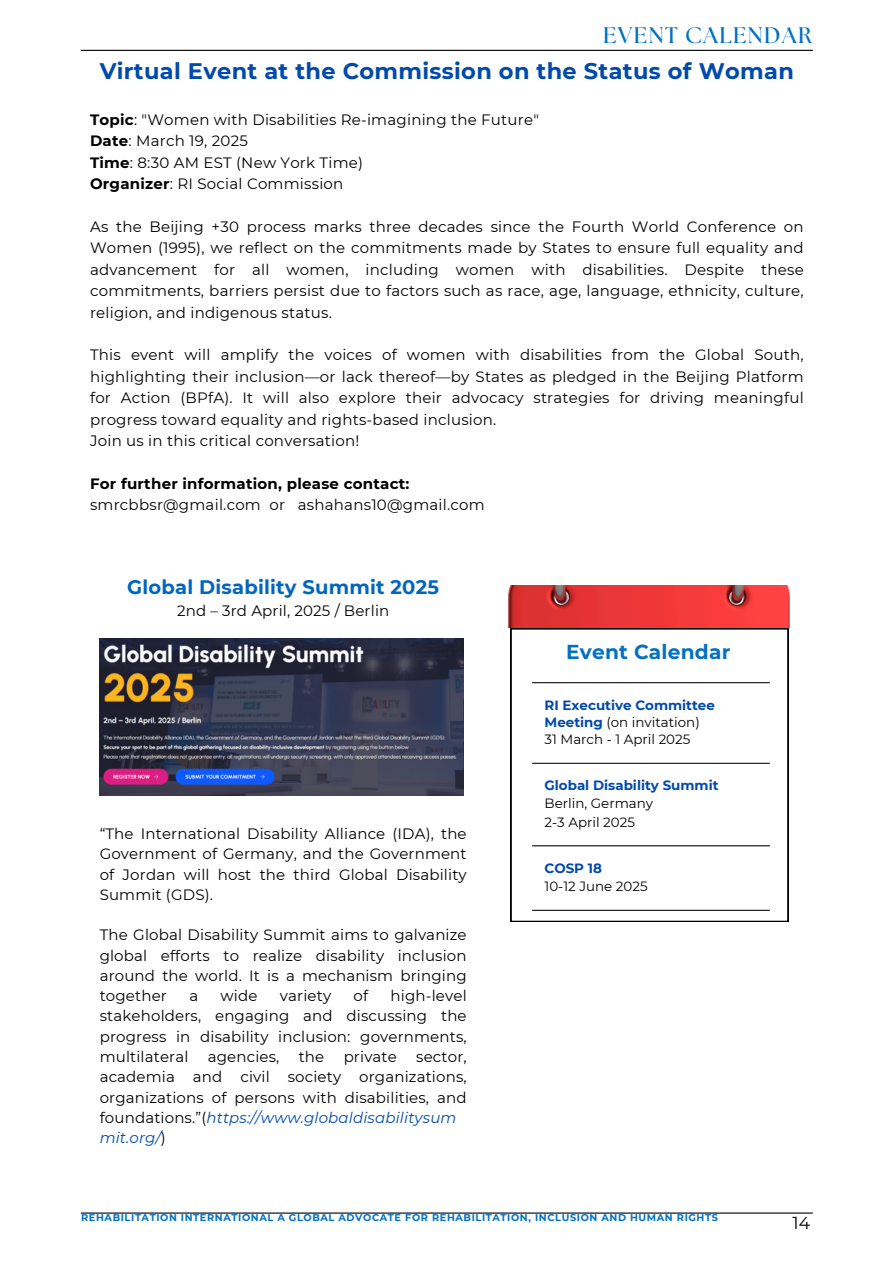
<style>
.page{position:relative;width:894px;height:1264px;background:#fff}
.page>*{position:absolute;margin:0;border:0;box-sizing:border-box;transform-origin:0 0}
.t1{font:700 22.5px "Montserrat";letter-spacing:.015em;color:#004aad}
.t2{font:700 22.5px "The Seasons";letter-spacing:.065em;color:#0171c1}
.t3{font:700 20.1px "Montserrat";letter-spacing:.01em;color:#0370c2}
.t4{font:700 19.5px "Montserrat";letter-spacing:.01em;color:#0066bf}
.t5{font:17.25px "Montserrat";color:#000}
.t6{font:15px/20.2px "Montserrat";letter-spacing:.01em;color:#000;text-align:justify}
.t7{font:700 15px "Montserrat";letter-spacing:.015em;color:#000}
.t8{font:700 13.35px/17.1px "Montserrat";color:#004aad}
.t9{font:13.35px "Montserrat";color:#000}
.t10{font:700 9.75px "Montserrat";letter-spacing:.065em;color:#0370c2}
.s1{font-weight:700}
.s2{font-style:italic;color:#004aad}
.s3{font-weight:400;color:#000}
</style>
<div class="page">
<hr style="left:81px;top:50px;width:731px;height:1px;background:#000">
<hr style="left:81px;top:1212px;width:731px;height:1px;background:#000">
<img style="left:508px;top:585px;width:281px;height:42px">
<svg style="left:510px;top:628px;width:278px;height:293px"></svg>
<hr style="left:532px;top:682px;width:237px;height:1px;background:#000">
<hr style="left:532px;top:762px;width:237px;height:1px;background:#000">
<hr style="left:532px;top:845px;width:237px;height:1px;background:#000">
<hr style="left:532px;top:909px;width:237px;height:1px;background:#000">
<img style="left:99px;top:638px;width:364px;height:157px">
<h1 class="t2" style="left:603px;top:25px;width:210px">EVENT CALENDAR</h1>
<p class="t1" style="left:100px;top:57px;width:695px">Virtual Event at the Commission on the Status of Woman</p>
<p class="t6" style="left:90px;top:110px;width:450px"><span class="s1">Topic</span>: "Women with Disabilities Re-imagining the Future"</p>
<h3 class="t6" style="left:90px;top:131px;width:159px"><span class="s1">Date</span>: March 19, 2025</h3>
<h4 class="t6" style="left:90px;top:152px;width:274px"><span class="s1">Time</span>: 8:30 AM EST (New York Time)</h4>
<h4 class="t6" style="left:90px;top:174px;width:255px"><span class="s1">Organizer</span>: RI Social Commission</h4>
<p class="t6" style="left:90px;top:216px;width:715px;line-height:21.3px">As the Beijing +30 process marks three decades since the Fourth World Conference on Women (1995), we reflect on the commitments made by States to ensure full equality and advancement for all women, including women with disabilities. Despite these commitments, barriers persist due to factors such as race, age, language, ethnicity, culture, religion, and indigenous status.</p>
<h2 class="t6" style="left:90px;top:344px;width:715px;line-height:21.3px">This event will amplify the voices of women with disabilities from the Global South, highlighting their inclusion—or lack thereof—by States as pledged in the Beijing Platform for Action (BPfA). It will also explore their advocacy strategies for driving meaningful progress toward equality and rights-based inclusion.</h2>
<p class="t6" style="left:90px;top:430px;width:271px">Join us in this critical conversation!</p>
<p class="t7" style="left:90px;top:474px;width:321px">For further information, please contact:</p>
<p class="t6" style="left:90px;top:494px;width:396px">smrcbbsr@gmail.com or ashahans10@gmail.com</p>
<p class="t4" style="left:127px;top:575px;width:313px">Global Disability Summit 2025</p>
<p class="t6" style="left:177px;top:600px;width:214px">2nd – 3rd April, 2025 / Berlin</p>
<p class="t6" style="left:100px;top:823px;width:368px">“The International Disability Alliance (IDA), the Government of Germany, and the Government of Jordan will host the third Global Disability Summit (GDS).</p>
<p class="t6" style="left:100px;top:924px;width:368px">The Global Disability Summit aims to galvanize global efforts to realize disability inclusion around the world. It is a mechanism bringing together</p>
<p class="t6" style="left:189px;top:985px;width:10px">a</p>
<p class="t6" style="left:220px;top:985px;width:38px">wide</p>
<p class="t6" style="left:280px;top:985px;width:53px">variety</p>
<p class="t6" style="left:353px;top:985px;width:16px">of</p>
<p class="t6" style="left:100px;top:985px;width:368px;text-indent:291px">high-level stakeholders, engaging and discussing the progress in disability inclusion: governments, multilateral</p>
<p class="t6" style="left:208px;top:1046px;width:73px">agencies,</p>
<p class="t6" style="left:298px;top:1046px;width:27px">the</p>
<p class="t6" style="left:343px;top:1046px;width:55px">private</p>
<p class="t6" style="left:100px;top:1046px;width:368px;text-align:left;text-indent:316px">sector, academia and civil society organizations, organizations of persons with disabilities, and foundations.”(<span class="s2">https://www.globaldisabilitysum mit.org/</span>)</p>
<p class="t3" style="left:566px;top:639px;width:166px">Event Calendar</p>
<p class="t8" style="left:544px;top:696px;width:172px">RI Executive Committee<br>Meeting <span class="s3">(on invitation)</span></p>
<p class="t9" style="left:544px;top:731px;width:147px">31 March - 1 April 2025</p>
<p class="t8" style="left:544px;top:777px;width:175px">Global Disability Summit</p>
<p class="t9" style="left:544px;top:795px;width:110px">Berlin, Germany</p>
<p class="t9" style="left:544px;top:813px;width:92px">2-3 April 2025</p>
<p class="t8" style="left:544px;top:859px;width:59px">COSP 18</p>
<p class="t9" style="left:544px;top:878px;width:104px">10-12 June 2025</p>
<p class="t10" style="left:81px;top:1211px;width:638px">REHABILITATION INTERNATIONAL A GLOBAL ADVOCATE FOR REHABILITATION, INCLUSION AND HUMAN RIGHTS</p>
<p class="t5" style="left:792px;top:1212px;width:19px">14</p>
</div>
